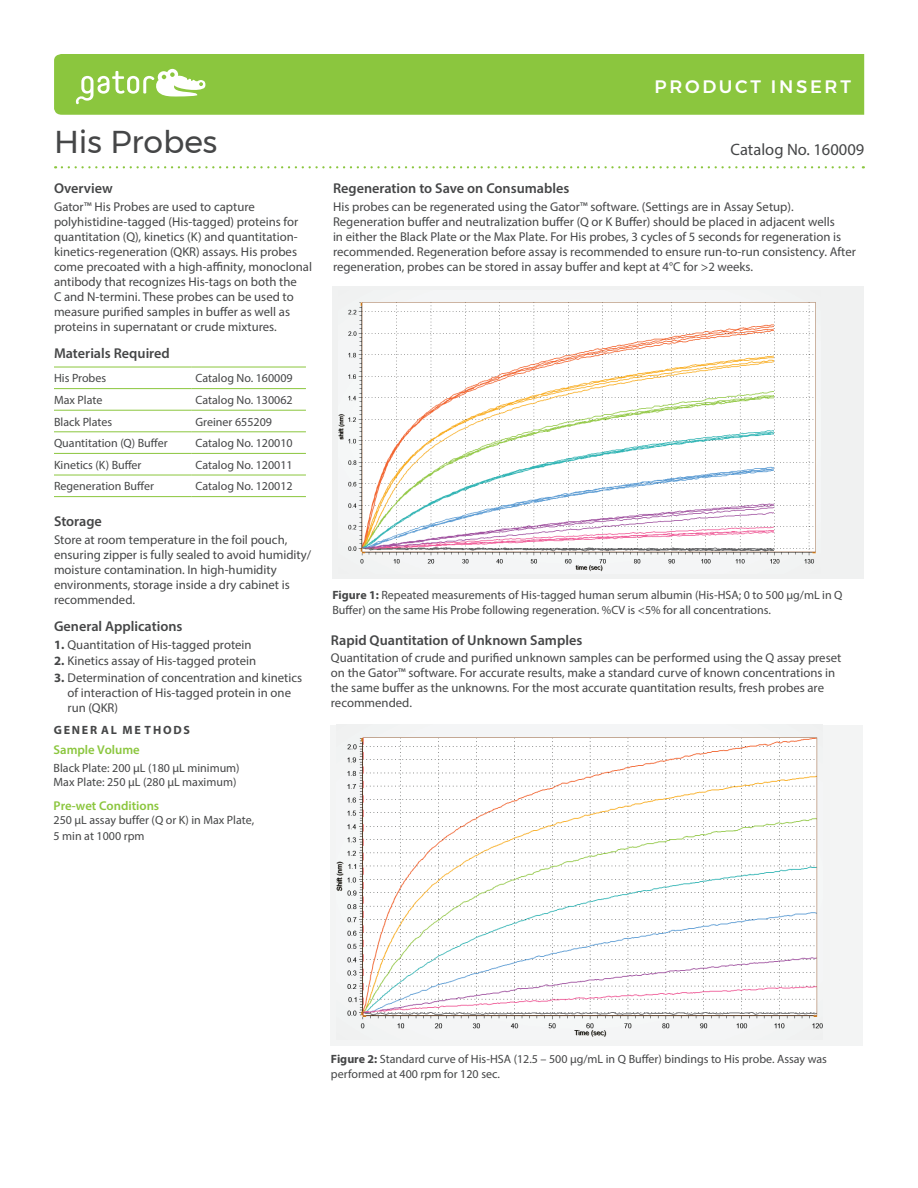
<style>
.page{position:relative;width:918px;height:1188px;background:#fff}
.page>*{position:absolute;margin:0;border:0;box-sizing:border-box;transform-origin:0 0}
.t1{font:31.5px "Montserrat";color:#454647}
.t2{font:500 18px "Montserrat";letter-spacing:.15em;color:#fff}
.t3{font:16.5px "Myriad Pro";color:#454647}
.t4{font:600 14.25px "Myriad Pro";color:#454647}
.t5{font:12.75px/15px "Myriad Pro";color:#454647}
.t6{font:600 12.75px "Myriad Pro";color:#8bc63e}
.t7{font:12px/15px "Myriad Pro";color:#454647}
.t8{font:700 12px "Myriad Pro";letter-spacing:.15em;color:#454647}
.s1{font-weight:700}
</style>
<div class="page">
<svg style="left:62px;top:166px;width:802px;height:2px"></svg>
<hr style="left:54px;top:367px;width:137px;height:1px;background:#8bc63e">
<hr style="left:191px;top:367px;width:115px;height:1px;background:#8bc63e">
<hr style="left:54px;top:388px;width:137px;height:1px;background:#8bc63e">
<hr style="left:191px;top:388px;width:115px;height:1px;background:#8bc63e">
<hr style="left:54px;top:410px;width:137px;height:1px;background:#8bc63e">
<hr style="left:191px;top:410px;width:115px;height:1px;background:#8bc63e">
<hr style="left:54px;top:431px;width:137px;height:1px;background:#8bc63e">
<hr style="left:191px;top:431px;width:115px;height:1px;background:#8bc63e">
<hr style="left:54px;top:453px;width:137px;height:1px;background:#8bc63e">
<hr style="left:191px;top:453px;width:115px;height:1px;background:#8bc63e">
<hr style="left:54px;top:475px;width:137px;height:1px;background:#8bc63e">
<hr style="left:191px;top:475px;width:115px;height:1px;background:#8bc63e">
<hr style="left:54px;top:496px;width:137px;height:1px;background:#8bc63e">
<hr style="left:191px;top:496px;width:115px;height:1px;background:#8bc63e">
<div style="left:332px;top:286px;width:532px;height:292px;background:#f0f1f1"></div>
<img style="left:338px;top:302px;width:478px;height:270px">
<div style="left:331px;top:725px;width:532px;height:320px;background:#f3f4f4"></div>
<img style="left:337px;top:737px;width:486px;height:300px">
<div style="left:54px;top:54px;width:810px;height:61px;background:#8bc63e"></div>
<svg style="left:75px;top:69px;width:131px;height:35px"></svg>
<h1 class="t1" style="left:54px;top:118px;width:165px">His Probes</h1>
<p class="t4" style="left:54px;top:179px;width:60px">Overview</p>
<p class="t5" style="left:54px;top:199px;width:260px">Gator™ His Probes are used to capture polyhistidine-tagged (His-tagged) proteins for quantitation (Q), kinetics (K) and quantitation&shy;kinetics-regeneration (QKR) assays. His probes come precoated with a high-affinity, monoclonal antibody that recognizes His-tags on both the<br>C and N-termini. These probes can be used to measure purified samples in buffer as well as proteins in supernatant or crude mixtures.</p>
<p class="t4" style="left:54px;top:344px;width:117px">Materials Required</p>
<p class="t7" style="left:54px;top:371px;width:54px">His Probes</p>
<p class="t7" style="left:196px;top:371px;width:99px">Catalog No. 160009</p>
<p class="t7" style="left:54px;top:392px;width:50px">Max Plate</p>
<p class="t7" style="left:196px;top:392px;width:99px">Catalog No. 130062</p>
<p class="t7" style="left:54px;top:414px;width:60px">Black Plates</p>
<p class="t7" style="left:196px;top:414px;width:78px">Greiner 655209</p>
<p class="t7" style="left:54px;top:435px;width:115px">Quantitation (Q) Buffer</p>
<p class="t7" style="left:196px;top:435px;width:99px">Catalog No. 120010</p>
<p class="t7" style="left:54px;top:457px;width:89px">Kinetics (K) Buffer</p>
<p class="t7" style="left:196px;top:457px;width:99px">Catalog No. 120011</p>
<p class="t7" style="left:54px;top:479px;width:101px">Regeneration Buffer</p>
<p class="t7" style="left:196px;top:479px;width:99px">Catalog No. 120012</p>
<p class="t4" style="left:54px;top:513px;width:49px">Storage</p>
<p class="t5" style="left:54px;top:532px;width:259px">Store at room temperature in the foil pouch, ensuring zipper is fully sealed to avoid humidity/ moisture contamination. In high-humidity environments, storage inside a dry cabinet is recommended.</p>
<p class="t4" style="left:54px;top:618px;width:130px">General Applications</p>
<p class="t5" style="left:54px;top:637px;width:199px"><span class="s1">1.</span> Quantitation of His-tagged protein</p>
<p class="t5" style="left:54px;top:654px;width:204px"><span class="s1">2.</span> Kinetics assay of His-tagged protein</p>
<p class="t5" style="left:68px;top:671px;width:236px;line-height:14.5px;text-indent:-14px"><span class="s1">3.</span> Determination of concentration and kinetics of interaction of His-tagged protein in one run (QKR)</p>
<p class="t8" style="left:54px;top:722px;width:138px">GENER AL ME THODS</p>
<p class="t6" style="left:54px;top:741px;width:88px">Sample Volume</p>
<p class="t7" style="left:54px;top:760px;width:188px;line-height:14.5px">Black Plate: 200 µL (180 µL minimum)<br>Max Plate: 250 µL (280 µL maximum)</p>
<p class="t6" style="left:54px;top:797px;width:107px">Pre-wet Conditions</p>
<p class="t7" style="left:54px;top:812px;width:202px;line-height:15.6px">250 µL assay buffer (Q or K) in Max Plate,<br>5 min at 1000 rpm</p>
<h2 class="t2" style="left:655px;top:72px;width:198px">PRODUCT INSERT</h2>
<p class="t3" style="left:731px;top:139px;width:135px">Catalog No. 160009</p>
<p class="t4" style="left:333px;top:179px;width:238px">Regeneration to Save on Consumables</p>
<p class="t5" style="left:333px;top:199px;width:524px">His probes can be regenerated using the Gator™ software. (Settings are in Assay Setup).<br>Regeneration buffer and neutralization buffer (Q or K Buffer) should be placed in adjacent wells<br>in either the Black Plate or the Max Plate. For His probes, 3 cycles of 5 seconds for regeneration is recommended. Regeneration before assay is recommended to ensure run-to-run consistency. After regeneration, probes can be stored in assay buffer and kept at 4°C for &gt;2 weeks.</p>
<p class="t7" style="left:332px;top:587px;width:512px"><span class="s1">FIGURE 1:</span> Repeated measurements of His-tagged human serum albumin (His-HSA; 0 to 500 µg/mL in Q<br>Buffer) on the same His Probe following regeneration. %CV is &lt;5% for all concentrations.</p>
<p class="t4" style="left:331px;top:631px;width:253px">Rapid Quantitation of Unknown Samples</p>
<p class="t5" style="left:331px;top:650px;width:512px">Quantitation of crude and purified unknown samples can be performed using the Q assay preset on the Gator™ software. For accurate results, make a standard curve of known concentrations in the same buffer as the unknowns. For the most accurate quantitation results, fresh probes are recommended.</p>
<p class="t7" style="left:331px;top:1051px;width:498px"><span class="s1">FIGURE 2:</span> Standard curve of His-HSA (12.5 – 500 µg/mL in Q Buffer) bindings to His probe. Assay was performed at 400 rpm for 120 sec.</p>
</div>
